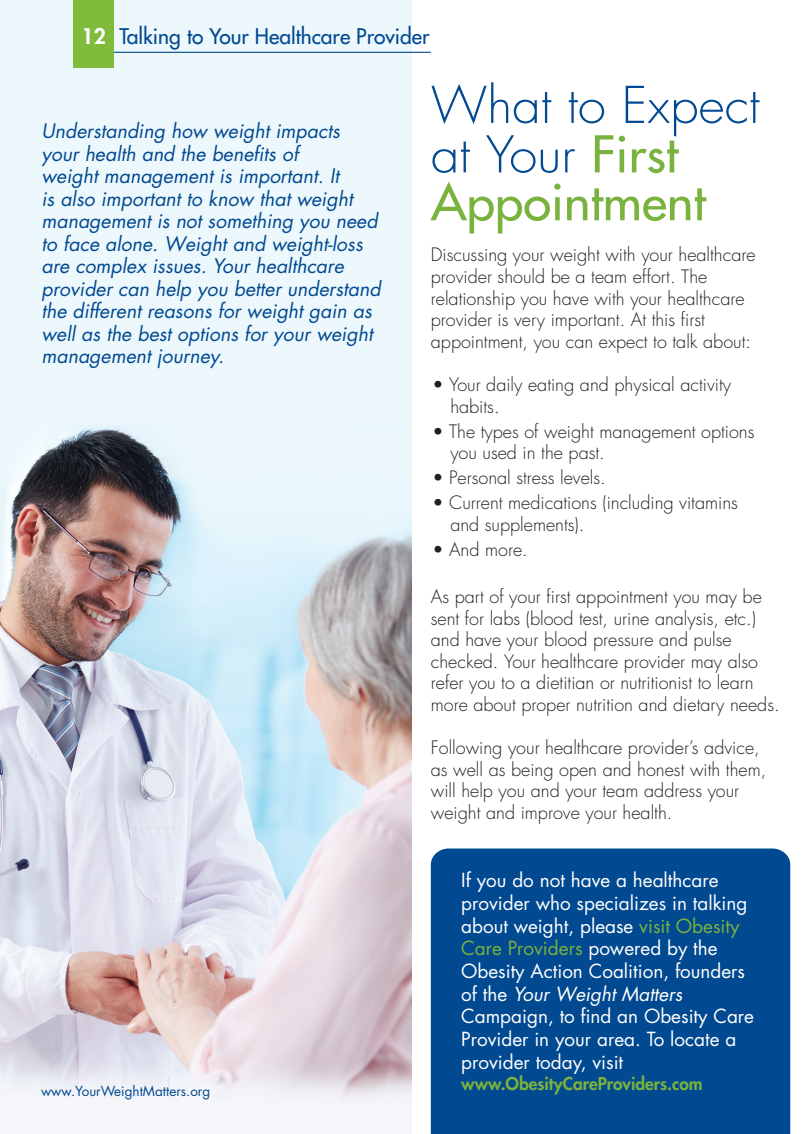
<style>
.page{position:relative;width:810px;height:1134px;background:#fff}
.page>*{position:absolute;margin:0;border:0;box-sizing:border-box;transform-origin:0 0}
.t1{font:300 49.35px "Futura";color:#014990}
.t2{font:49.35px "Futura";color:#7ab23e}
.t3{font:21px "Futura";color:#014990}
.t4{font:800 21px "Futura";color:#fff}
.t5{font:italic 19.5px/22.5px "Futura";color:#014990}
.t6{font:18.9px "Futura";color:#fff}
.t7{font:18.9px "Futura";color:#7ab23e}
.t8{font:italic 18.9px "Futura";color:#fff}
.t9{font:300 18px/21.6px "Futura";color:#231f20}
.t10{font:800 17.25px "Futura";color:#7ab23e}
.t11{font:13.5px "Futura";color:#014990}
.s1{font-weight:400;color:#7ab23e}
.s2{color:#7ab23e}
.s3{color:#fff}
.s4{font-style:normal}
</style>
<div class="page">
<img style="left:0;top:0;width:411px;height:1134px">
<div style="left:73px;top:0;width:41px;height:68px;background:#80bc3c"></div>
<div style="left:431px;top:849px;width:359px;height:285px;background:#014990"></div>
<hr style="left:114px;top:52px;width:317px;height:1px;background:#014990">
<p class="t4" style="left:82px;top:22px;width:26px">12</p>
<p class="t3" style="left:119px;top:23px;width:311px">Talking to Your Healthcare Provider</p>
<p class="t5" style="left:42px;top:119px;width:341px">Understanding how weight impacts your health and the benefits of<br>weight management is important. It<br>is also important to know that weight management is not something you need to face alone. Weight and weight-loss are complex issues. Your healthcare provider can help you better understand the different reasons for weight gain as well as the best options for your weight management journey.</p>
<p class="t11" style="left:41px;top:1082px;width:171px">www.YourWeightMatters.org</p>
<p class="t1" style="left:431px;top:73px;width:330px">What to Expect</p>
<p class="t1" style="left:431px;top:123px;width:249px">at Your <span class="s1">First</span></p>
<p class="t2" style="left:431px;top:170px;width:276px">Appointment</p>
<p class="t9" style="left:431px;top:244px;width:326px">Discussing your weight with your healthcare</p>
<p class="t9" style="left:431px;top:266px;width:278px">provider should be a team effort. The</p>
<p class="t9" style="left:431px;top:287px;width:315px">relationship you have with your healthcare</p>
<p class="t9" style="left:431px;top:309px;width:276px">provider is very important. At this first</p>
<p class="t9" style="left:431px;top:331px;width:322px">appointment, you can expect to talk about:</p>
<p class="t9" style="left:450px;top:374px;width:282px;text-indent:-18px">• Your daily eating and physical activity habits.</p>
<p class="t9" style="left:450px;top:421px;width:306px;text-indent:-18px">• The types of weight management options you used in the past.</p>
<p class="t9" style="left:432px;top:467px;width:175px">• Personal stress levels.</p>
<p class="t9" style="left:450px;top:492px;width:289px;text-indent:-18px">• Current medications (including vitamins and supplements).</p>
<p class="t9" style="left:432px;top:539px;width:97px">• And more.</p>
<p class="t9" style="left:431px;top:586px;width:333px">As part of your first appointment you may be</p>
<p class="t9" style="left:431px;top:607px;width:327px">sent for labs (blood test, urine analysis, etc.)</p>
<p class="t9" style="left:431px;top:629px;width:302px">and have your blood pressure and pulse</p>
<p class="t9" style="left:431px;top:651px;width:329px">checked. Your healthcare provider may also</p>
<p class="t9" style="left:431px;top:672px;width:324px">refer you to a dietitian or nutritionist to learn</p>
<p class="t9" style="left:431px;top:694px;width:350px">more about proper nutrition and dietary needs.</p>
<p class="t9" style="left:431px;top:737px;width:337px">Following your healthcare provider’s advice, as well as being open and honest with them, will help you and your team address your weight and improve your health.</p>
<p class="t6" style="left:461px;top:867px;width:259px">If you do not have a healthcare</p>
<p class="t6" style="left:461px;top:890px;width:288px">provider who specializes in talking</p>
<p class="t6" style="left:461px;top:913px;width:280px">about weight, please <span class="s2">visit Obesity</span></p>
<p class="t7" style="left:461px;top:935px;width:258px">Care Providers <span class="s3">powered by the</span></p>
<p class="t6" style="left:461px;top:958px;width:286px">Obesity Action Coalition, founders</p>
<p class="t8" style="left:461px;top:981px;width:223px"><span class="s4">of the</span> Your Weight Matters</p>
<p class="t6" style="left:461px;top:1003px;width:294px">Campaign, to find an Obesity Care</p>
<p class="t6" style="left:461px;top:1026px;width:277px">Provider in your area. To locate a</p>
<p class="t6" style="left:461px;top:1049px;width:163px">provider today, visit</p>
<p class="t10" style="left:461px;top:1072px;width:243px">www.ObesityCareProviders.com</p>
</div>
